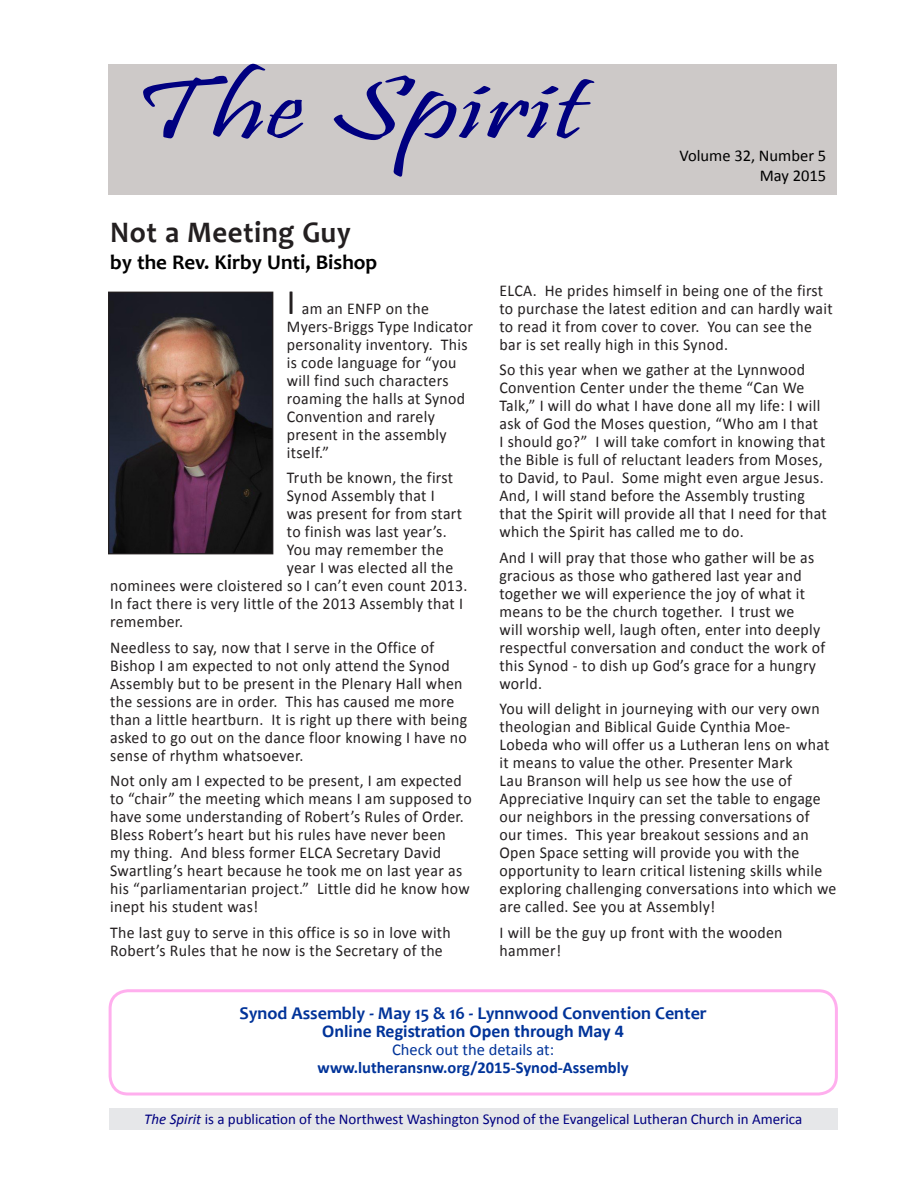
<style>
.page{position:relative;width:918px;height:1188px;background:#fff}
.page>*{position:absolute;margin:0;border:0;box-sizing:border-box;transform-origin:0 0}
.t1{font:90px "Pristina";color:#000080;scale:1.5 1}
.Body{font:36px "Calibri";color:#231f20;scale:.96 1}
.Subhead{font:700 30px "Candara";letter-spacing:.02em;color:#231f20;scale:.96 1}
.Subhead-2{font:700 21px "Candara";color:#000}
.t2{font:700 18px "Candara";color:#039}
.t3{font:700 18px "Calibri";color:#039}
.Body-2{font:16.5px/18px "Calibri";letter-spacing:.02em;color:#231f20;scale:.96 1}
.t4{font:700 16.5px "Calibri";color:#039}
.t5{font:16.5px/19.8px "Calibri";color:#000;text-align:right}
.t6{font:16.5px "Calibri";color:#039}
.t7{font:15px "Calibri";color:#000080}
.s1{font-style:italic}
</style>
<div class="page">
<div style="left:108px;top:64px;width:729px;height:130px;background:#cdc9c8"></div>
<div style="left:109px;top:1108px;width:729px;height:22px;background:#e6e7e9"></div>
<div style="left:109px;top:989px;width:729px;height:107px;border:3px solid #ffafee;border-radius:18px"></div>
<img style="left:110px;top:294px;width:161px;height:258px">
<div style="left:108px;top:292px;width:165px;height:262px;border:1px solid #231f20"></div>
<h1 class="t1" style="left:132px;top:59px;width:303px">The Spirit</h1>
<p class="Subhead" style="left:110px;top:213px;width:252px">Not a Meeting Guy</p>
<p class="Subhead-2" style="left:110px;top:249px;width:269px">by the Rev. Kirby Unti, Bishop</p>
<p class="t5" style="left:679px;top:146px;width:148px">Volume 32, Number 5<br>May 2015</p>
<p class="Body" style="left:287px;top:279px;width:11px">I</p>
<p class="Body-2" style="left:287px;top:299px;width:195px;text-indent:15px">am an ENFP on the<br>Myers-Briggs Type Indicator personality inventory. This is code language for “you will find such characters roaming the halls at Synod<br>Convention and rarely present in the assembly itself.”</p>
<p class="Body-2" style="left:287px;top:469px;width:175px">Truth be known, the first</p>
<p class="Body-2" style="left:287px;top:487px;width:156px">Synod Assembly that I</p>
<p class="Body-2" style="left:287px;top:505px;width:184px">was present for from start</p>
<p class="Body-2" style="left:287px;top:523px;width:168px">to finish was last year’s.</p>
<p class="Body-2" style="left:287px;top:541px;width:165px">You may remember the</p>
<p class="Body-2" style="left:287px;top:559px;width:175px">year I was elected all the</p>
<p class="Body-2" style="left:110px;top:577px;width:374px">nominees were cloistered so I can’t even count 2013.</p>
<p class="Body-2" style="left:110px;top:595px;width:369px">In fact there is very little of the 2013 Assembly that I</p>
<p class="Body-2" style="left:110px;top:613px;width:78px">remember.</p>
<p class="Body-2" style="left:110px;top:638px;width:374px">Needless to say, now that I serve in the Office of Bishop I am expected to not only attend the Synod Assembly but to be present in the Plenary Hall when the sessions are in order. This has caused me more than a little heartburn. It is right up there with being asked to go out on the dance floor knowing I have no sense of rhythm whatsoever.</p>
<p class="Body-2" style="left:110px;top:772px;width:378px">Not only am I expected to be present, I am expected to “chair” the meeting which means I am supposed to have some understanding of Robert’s Rules of Order.<br>Bless Robert’s heart but his rules have never been<br>my thing. And bless former ELCA Secretary David Swartling’s heart because he took me on last year as his “parliamentarian project.” Little did he know how inept his student was!</p>
<p class="Body-2" style="left:110px;top:923px;width:356px">The last guy to serve in this office is so in love with<br>Robert’s Rules that he now is the Secretary of the</p>
<p class="Body-2" style="left:500px;top:281px;width:349px">ELCA. He prides himself in being one of the first to purchase the latest edition and can hardly wait to read it from cover to cover. You can see the bar is set really high in this Synod.</p>
<p class="Body-2" style="left:500px;top:361px;width:342px">So this year when we gather at the Lynnwood Convention Center under the theme “Can We Talk,” I will do what I have done all my life: I will ask of God the Moses question, “Who am I that<br>I should go?” I will take comfort in knowing that the Bible is full of reluctant leaders from Moses, to David, to Paul. Some might even argue Jesus.<br>And, I will stand before the Assembly trusting that the Spirit will provide all that I need for that which the Spirit has called me to do.</p>
<p class="Body-2" style="left:500px;top:548px;width:341px">And I will pray that those who gather will be as gracious as those who gathered last year and together we will experience the joy of what it means to be the church together. I trust we<br>will worship well, laugh often, enter into deeply respectful conversation and conduct the work of this Synod - to dish up God’s grace for a hungry world.</p>
<p class="Body-2" style="left:500px;top:700px;width:352px">You will delight in journeying with our very own theologian and Biblical Guide Cynthia Moe-Lobeda who will offer us a Lutheran lens on what it means to value the other. Presenter Mark<br>Lau Branson will help us see how the use of Appreciative Inquiry can set the table to engage our neighbors in the pressing conversations of our times. This year breakout sessions and an Open Space setting will provide you with the opportunity to learn critical listening skills while exploring challenging conversations into which we are called. See you at Assembly!</p>
<p class="Body-2" style="left:500px;top:923px;width:296px">I will be the guy up front with the wooden hammer!</p>
<p class="t2" style="left:239px;top:1002px;width:469px">Synod Assembly - May 15 &amp; 16 - Lynnwood Convention Center</p>
<p class="t3" style="left:322px;top:1019px;width:303px">Online Registration Open through May 4</p>
<p class="t6" style="left:392px;top:1039px;width:164px">Check out the details at:</p>
<p class="t4" style="left:318px;top:1057px;width:312px">www.lutheransnw.org/2015-Synod-Assembly</p>
<p class="t7" style="left:144px;top:1110px;width:660px"><span class="s1">The Spirit</span> is a publication of the Northwest Washington Synod of the Evangelical Lutheran Church in America</p>
</div>
